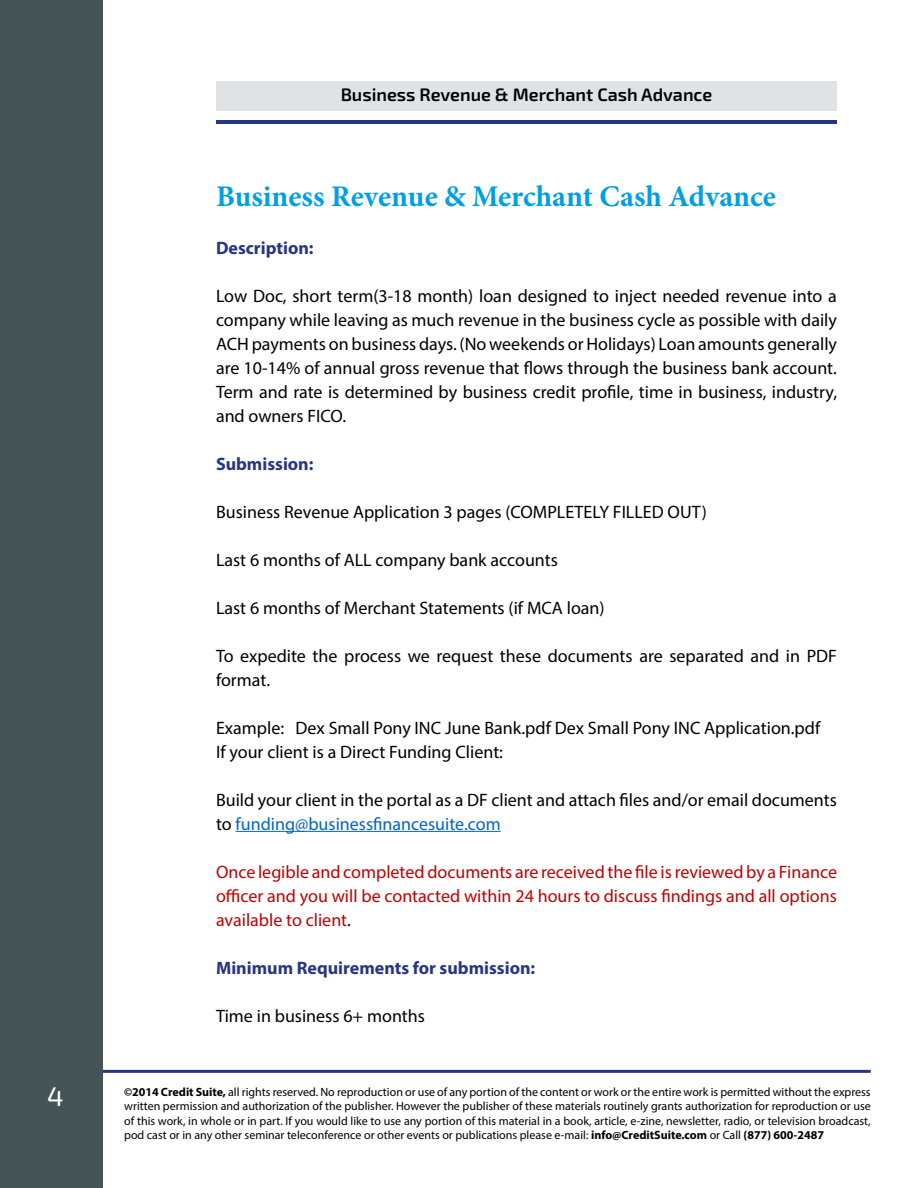
<style>
.page{position:relative;width:918px;height:1188px;background:#fff}
.page>*{position:absolute;margin:0;border:0;box-sizing:border-box;transform-origin:0 0}
.t1{font:700 30px "Minion Pro";color:#009fe3}
.t2{font:27px "Exo 2.0";color:#fff}
.t3{font:18px/24px "Myriad Pro";color:#000}
.t4{font:18px/24px "Myriad Pro";color:#c00000;text-align:justify}
.t5{font:700 18px "Myriad Pro";color:#283583}
.t6{font:600 18px "Exo 2.0";color:#000}
.t7{font:12px/14.4px "Myriad Pro";color:#000;text-align:justify}
.s1{color:#0563c1}
.s2{color:#000}
.s3{font-weight:700}
</style>
<div class="page">
<div style="left:216px;top:81px;width:621px;height:29px;background:#dfe3e6"></div>
<div style="left:0;top:0;width:103px;height:1188px;background:#455456"></div>
<hr style="left:103px;top:1070px;width:768px;height:3px;background:#283583">
<hr style="left:216px;top:120px;width:621px;height:4px;background:#283583">
<hr style="left:236px;top:831px;width:265px;height:1px;background:#0563c1">
<h2 class="t2" style="left:47px;top:1080px;width:18px">4</h2>
<p class="t6" style="left:341px;top:84px;width:373px">Business Revenue &amp; Merchant Cash Advance</p>
<h1 class="t1" style="left:216px;top:175px;width:562px">Business Revenue &amp; Merchant Cash Advance</h1>
<p class="t5" style="left:216px;top:236px;width:99px">Description:</p>
<p class="t3" style="left:216px;top:283px;width:623px;text-align:justify">Low Doc, short term(3-18 month) loan designed to inject needed revenue into a company while leaving as much revenue in the business cycle as possible with daily ACH payments on business days. (No weekends or Holidays) Loan amounts generally are 10-14% of annual gross revenue that flows through the business bank account.<br>Term and rate is determined by business credit profile, time in business, industry, and owners FICO.</p>
<p class="t5" style="left:216px;top:452px;width:99px">Submission:</p>
<p class="t3" style="left:216px;top:499px;width:492px">Business Revenue Application 3 pages (COMPLETELY FILLED OUT)</p>
<p class="t3" style="left:216px;top:547px;width:343px">Last 6 months of ALL company bank accounts</p>
<p class="t3" style="left:216px;top:595px;width:390px">Last 6 months of Merchant Statements (if MCA loan)</p>
<p class="t3" style="left:216px;top:643px;width:622px">To expedite the process we request these documents are separated and in PDF format.</p>
<p class="t3" style="left:216px;top:715px;width:606px">Example: Dex Small Pony INC June Bank.pdf Dex Small Pony INC Application.pdf<br>If your client is a Direct Funding Client:</p>
<p class="t3" style="left:216px;top:787px;width:623px">Build your client in the portal as a DF client and attach files and/or email documents to <span class="s1">funding@businessfinancesuite.com</span></p>
<p class="t4" style="left:216px;top:859px;width:623px">Once legible and completed documents are received the file is reviewed by a Finance officer and you will be contacted within 24 hours to discuss findings and all options available to client<span class="s2">.</span></p>
<p class="t5" style="left:216px;top:956px;width:321px">Minimum Requirements for submission:</p>
<p class="t3" style="left:216px;top:1003px;width:211px">Time in business 6+ months</p>
<p class="t7" style="left:124px;top:1084px;width:748px"><span class="s3">©2014 Credit Suite,</span> all rights reserved. No reproduction or use of any portion of the content or work or the entire work is permitted without the express written permission and authorization of the publisher. However the publisher of these materials routinely grants authorization for reproduction or use of this work, in whole or in part. If you would like to use any portion of this material in a book, article, e-zine, newsletter, radio, or television broadcast, pod cast or in any other seminar teleconference or other events or publications please e-mail: <span class="s3">info@CreditSuite.com</span> or Call <span class="s3">(877) 600-2487</span></p>
</div>
